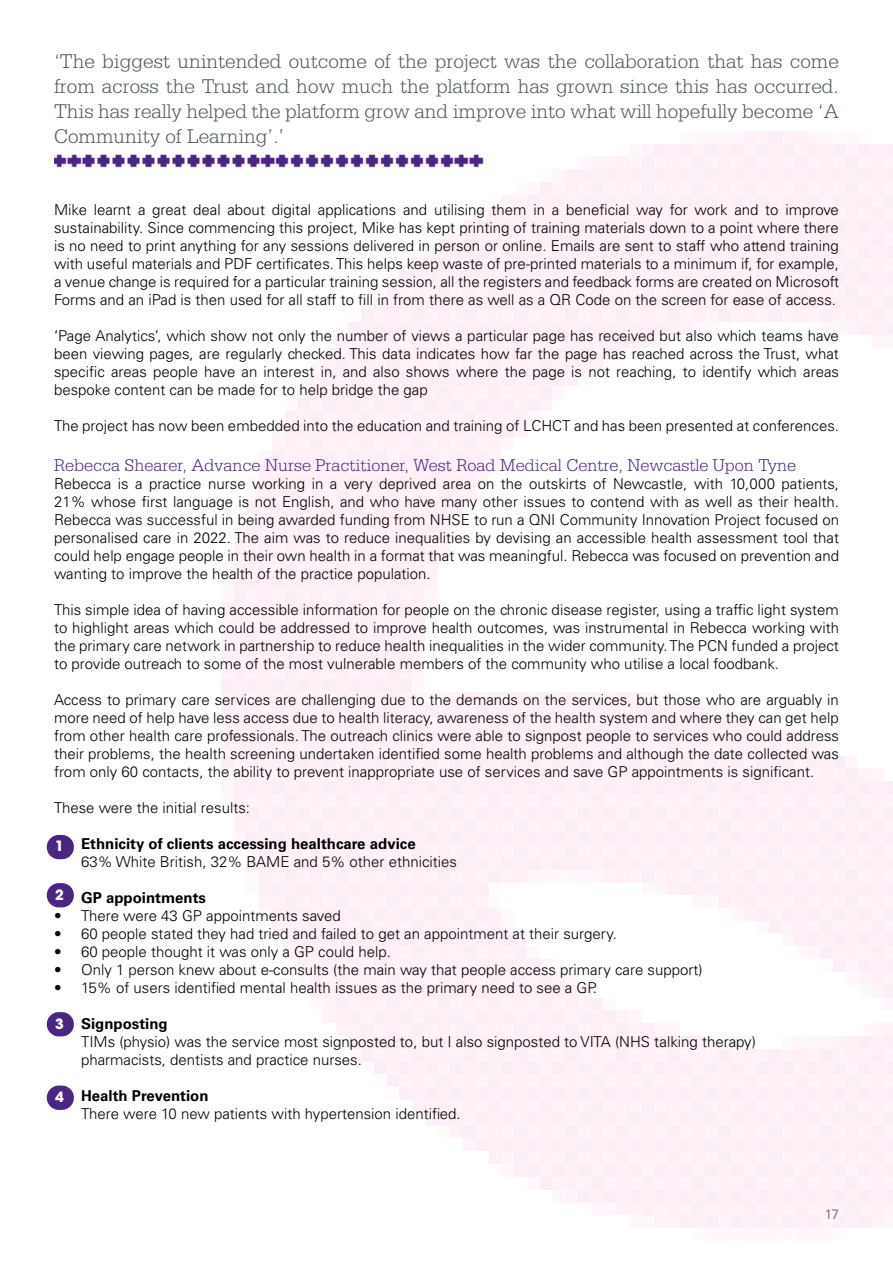
<style>
.page{position:relative;width:893px;height:1263px;background:#fff}
.page>*{position:absolute;margin:0;border:0;box-sizing:border-box;transform-origin:0 0}
.t1{font:300 21px/25.2px "Serifa Std";color:#4c565c;text-align:justify}
.t2{font:300 18px "Serifa Std";color:#4a2683}
.t3{font:300 15px/18px "Univers LT Std";color:#000;text-align:justify}
.t4{font:700 15px "Univers LT Std";color:#000}
.t5{font:700 14.1px "ITC Avant Garde Std";color:#fff}
.t6{font:300 13.5px "Univers LT Std";color:#4c565c}
</style>
<div class="page">
<img style="left:54px;top:154px;width:429px;height:13px">
<div style="left:47px;top:835px;width:27px;height:24px;background:#4a2683;border-radius:12px"></div>
<div style="left:47px;top:883px;width:27px;height:24px;background:#4a2683;border-radius:12px"></div>
<div style="left:47px;top:1012px;width:27px;height:24px;background:#4a2683;border-radius:12px"></div>
<div style="left:47px;top:1085px;width:27px;height:25px;background:#4a2683;border-radius:12px"></div>
<p class="t1" style="left:54px;top:49px;width:786px">‘The biggest unintended outcome of the project was the collaboration that has come from across the Trust and how much the platform has grown since this has occurred.<br>This has really helped the platform grow and improve into what will hopefully become ‘A Community of Learning’.’</p>
<p class="t3" style="left:54px;top:202px;width:786px">Mike learnt a great deal about digital applications and utilising them in a beneficial way for work and to improve sustainability. Since commencing this project, Mike has kept printing of training materials down to a point where there is no need to print anything for any sessions delivered in person or online. Emails are sent to staff who attend training with useful materials and PDF certificates. This helps keep waste of pre-printed materials to a minimum if, for example, a venue change is required for a particular training session, all the registers and feedback forms are created on Microsoft Forms and an iPad is then used for all staff to fill in from there as well as a QR Code on the screen for ease of access.</p>
<p class="t3" style="left:54px;top:328px;width:786px">‘Page Analytics’, which show not only the number of views a particular page has received but also which teams have been viewing pages, are regularly checked. This data indicates how far the page has reached across the Trust, what specific areas people have an interest in, and also shows where the page is not reaching, to identify which areas bespoke content can be made for to help bridge the gap</p>
<p class="t3" style="left:54px;top:418px;width:786px">The project has now been embedded into the education and training of LCHCT and has been presented at conferences.</p>
<p class="t2" style="left:54px;top:458px;width:744px">Rebecca Shearer, Advance Nurse Practitioner, West Road Medical Centre, Newcastle Upon Tyne</p>
<p class="t3" style="left:54px;top:475px;width:787px">Rebecca is a practice nurse working in a very deprived area on the outskirts of Newcastle, with 10,000 patients, 21% whose first language is not English, and who have many other issues to contend with as well as their health.<br>Rebecca was successful in being awarded funding from NHSE to run a QNI Community Innovation Project focused on personalised care in 2022. The aim was to reduce inequalities by devising an accessible health assessment tool that could help engage people in their own health in a format that was meaningful. Rebecca was focused on prevention and wanting to improve the health of the practice population.</p>
<p class="t3" style="left:54px;top:601px;width:787px">This simple idea of having accessible information for people on the chronic disease register, using a traffic light system to highlight areas which could be addressed to improve health outcomes, was instrumental in Rebecca working with the primary care network in partnership to reduce health inequalities in the wider community. The PCN funded a project to provide outreach to some of the most vulnerable members of the community who utilise a local foodbank.</p>
<p class="t3" style="left:54px;top:691px;width:786px">Access to primary care services are challenging due to the demands on the services, but those who are arguably in more need of help have less access due to health literacy, awareness of the health system and where they can get help from other health care professionals. The outreach clinics were able to signpost people to services who could address their problems, the health screening undertaken identified some health problems and although the date collected was from only 60 contacts, the ability to prevent inappropriate use of services and save GP appointments is significant.</p>
<p class="t3" style="left:54px;top:799px;width:198px">These were the initial results:</p>
<p class="t4" style="left:54px;top:837px;width:363px">• Ethnicity of clients accessing healthcare advice</p>
<p class="t3" style="left:81px;top:853px;width:378px">63% White British, 32% BAME and 5% other ethnicities</p>
<p class="t4" style="left:54px;top:891px;width:154px">• GP appointments</p>
<p class="t3" style="left:54px;top:907px;width:288px">• There were 43 GP appointments saved</p>
<p class="t3" style="left:54px;top:925px;width:565px">• 60 people stated they had tried and failed to get an appointment at their surgery.</p>
<p class="t3" style="left:54px;top:943px;width:338px">• 60 people thought it was only a GP could help.</p>
<p class="t3" style="left:54px;top:961px;width:650px">• Only 1 person knew about e-consults (the main way that people access primary care support)</p>
<p class="t3" style="left:54px;top:979px;width:544px">• 15% of users identified mental health issues as the primary need to see a GP.</p>
<p class="t4" style="left:54px;top:1017px;width:115px">• Signposting</p>
<p class="t3" style="left:81px;top:1033px;width:676px">TIMs (physio) was the service most signposted to, but I also signposted to VITA (NHS talking therapy) pharmacists, dentists and practice nurses.</p>
<p class="t4" style="left:54px;top:1089px;width:156px">• Health Prevention</p>
<p class="t3" style="left:81px;top:1105px;width:381px">There were 10 new patients with hypertension identified.</p>
<p class="t5" style="left:55px;top:838px;width:10px">1</p>
<p class="t5" style="left:55px;top:886px;width:10px">2</p>
<p class="t5" style="left:55px;top:1015px;width:10px">3</p>
<p class="t5" style="left:55px;top:1089px;width:10px">4</p>
<p class="t6" style="left:825px;top:1209px;width:16px">17</p>
</div>
